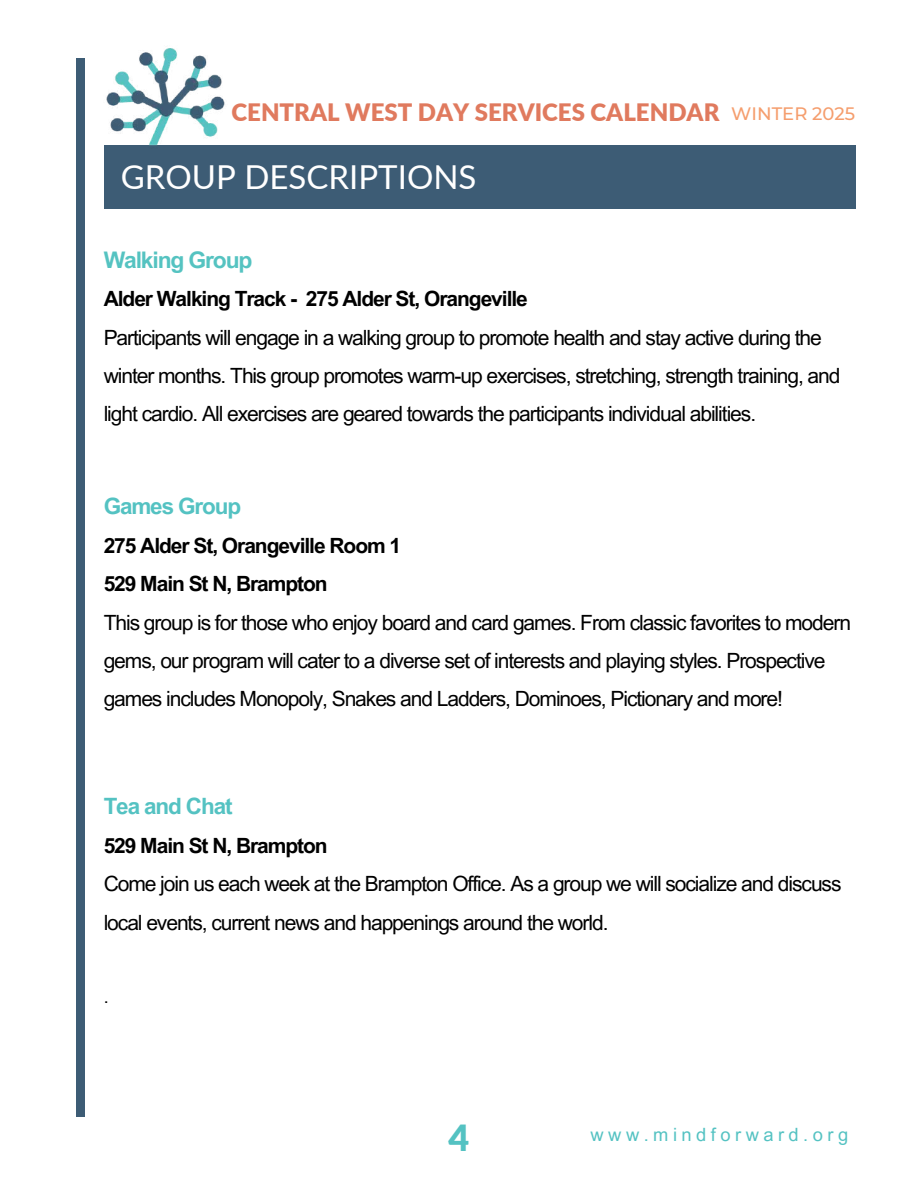
<style>
.page{position:relative;width:918px;height:1188px;background:#fff}
.page>*{position:absolute;margin:0;border:0;box-sizing:border-box;transform-origin:0 0}
.t1{font:900 36px "Lato";color:#54c2c2}
.t2{font:33px "Lato";color:#fff}
.t3{font:900 24px "Lato";color:#e07a5e}
.t4{font:700 22.8px "Arial MT Pro";letter-spacing:-.05em;color:#55c3c1}
.t5{font:700 22.5px "Arial MT Pro";letter-spacing:-.05em;color:#54c2c2}
.t6{font:21px/38.2px "Arial MT Pro";letter-spacing:-.05em;color:#000}
.t7{font:700 21px/38.2px "Arial MT Pro";letter-spacing:-.05em;color:#000}
.t8{font:18.3px "Arial MT Pro";letter-spacing:.245em;color:#54c2c2}
.t9{font:18px "Arial MT Pro";color:#000}
.s1{font-family:"Montserrat";font-weight:500;font-size:18px;color:#f59e6e}
</style>
<div class="page">
<div style="left:104px;top:146px;width:751px;height:63px;background:#3d5c75"></div>
<img style="left:104px;top:48px;width:123px;height:98px">
<div style="left:76px;top:59px;width:9px;height:1058px;background:#3d5c75"></div>
<p class="t3" style="left:232px;top:97px;width:625px">CENTRAL WEST DAY SERVICES CALENDAR <span class="s1">WINTER 2025</span></p>
<h2 class="t2" style="left:121px;top:156px;width:357px">GROUP DESCRIPTIONS</h2>
<p class="t4" style="left:104px;top:251px;width:150px">Walking Group</p>
<p class="t7" style="left:104px;top:282px;width:426px">Alder Walking Track - 275 Alder St, Orangeville</p>
<p class="t6" style="left:104px;top:321px;width:738px">Participants will engage in a walking group to promote health and stay active during the winter months. This group promotes warm-up exercises, stretching, strength training, and light cardio. All exercises are geared towards the participants individual abilities.</p>
<p class="t5" style="left:104px;top:497px;width:139px">Games Group</p>
<p class="t7" style="left:104px;top:529px;width:299px">275 Alder St, Orangeville Room 1<br>529 Main St N, Brampton</p>
<p class="t6" style="left:104px;top:606px;width:749px">This group is for those who enjoy board and card games. From classic favorites to modern gems, our program will cater to a diverse set of interests and playing styles. Prospective games includes Monopoly, Snakes and Ladders, Dominoes, Pictionary and more!</p>
<p class="t5" style="left:104px;top:797px;width:130px">Tea and Chat</p>
<p class="t7" style="left:104px;top:829px;width:226px">529 Main St N, Brampton</p>
<p class="t6" style="left:104px;top:867px;width:739px">Come join us each week at the Brampton Office. As a group we will socialize and discuss local events, current news and happenings around the world.</p>
<p class="t9" style="left:104px;top:990px;width:7px">.</p>
<h1 class="t1" style="left:449px;top:1116px;width:22px">4</h1>
<p class="t8" style="left:591px;top:1128px;width:259px">www.mindforward.org</p>
</div>
